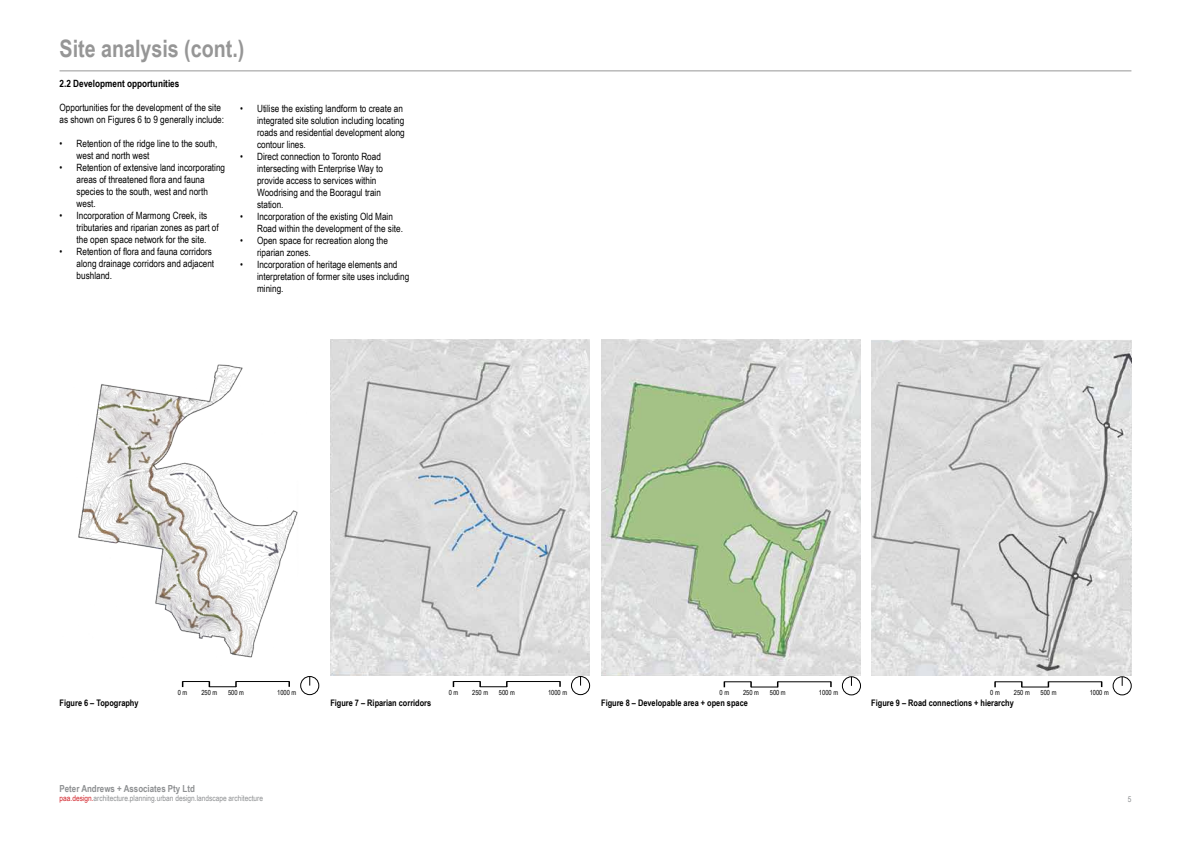
<style>
.page{position:relative;width:1191px;height:842px;background:#fff}
.page>*{position:absolute;margin:0;border:0;box-sizing:border-box;transform-origin:0 0}
.t1{font:700 24px "Arial Narrow";color:#969696}
.t2{font:10px/12px "Arial Narrow";color:#000}
.t3{font:700 10px "Arial Narrow";color:#000}
.t4{font:700 9.7px "Arial Narrow";color:#8e9092}
.t5{font:700 9px "Arial Narrow";color:#000}
.t6{font:8px "Arial Narrow";color:#8e9092}
.t7{font:7px "Arial Narrow";color:#000}
.s1{color:#d2232a}
</style>
<div class="page">
<hr style="left:60px;top:70px;width:1071px;height:1px;background:#969696">
<img style="left:872px;top:340px;width:259px;height:336px">
<img style="left:601px;top:340px;width:259px;height:336px">
<img style="left:330px;top:340px;width:260px;height:336px">
<img style="left:78px;top:364px;width:220px;height:294px">
<svg style="left:723px;top:681px;width:55px;height:7px"></svg>
<div style="left:842px;top:676px;width:18px;height:19px;border:1px solid #000;border-radius:50%"></div>
<hr style="left:778px;top:681px;width:53px;height:1px;background:#000">
<svg style="left:994px;top:681px;width:55px;height:7px"></svg>
<div style="left:1112px;top:676px;width:19px;height:19px;border:1px solid #000;border-radius:50%"></div>
<hr style="left:1048px;top:681px;width:53px;height:1px;background:#000">
<svg style="left:453px;top:681px;width:54px;height:6px"></svg>
<div style="left:571px;top:676px;width:19px;height:19px;border:1px solid #000;border-radius:50%"></div>
<hr style="left:507px;top:681px;width:53px;height:1px;background:#000">
<svg style="left:182px;top:681px;width:55px;height:6px"></svg>
<div style="left:300px;top:676px;width:19px;height:19px;border:1px solid #000;border-radius:50%"></div>
<hr style="left:236px;top:681px;width:53px;height:1px;background:#000">
<h1 class="t1" style="left:60px;top:31px;width:186px">Site analysis (cont.)</h1>
<p class="t3" style="left:60px;top:76px;width:121px">2.2 Development opportunities</p>
<p class="t2" style="left:60px;top:101px;width:166px">Opportunities for the development of the site as shown on Figures 6 to 9 generally include:</p>
<p class="t2" style="left:77px;top:137px;width:142px;text-indent:-17px">• Retention of the ridge line to the south, west and north west</p>
<p class="t2" style="left:77px;top:161px;width:150px;text-indent:-17px">• Retention of extensive land incorporating areas of threatened flora and fauna species to the south, west and north west.</p>
<p class="t2" style="left:77px;top:209px;width:144px;text-indent:-17px">• Incorporation of Marmong Creek, its tributaries and riparian zones as part of the open space network for the site.</p>
<p class="t2" style="left:77px;top:245px;width:139px;text-indent:-17px">• Retention of flora and fauna corridors along drainage corridors and adjacent bushland.</p>
<p class="t2" style="left:257px;top:102px;width:149px;text-indent:-17px">• Utilise the existing landform to create an integrated site solution including locating roads and residential development along contour lines.</p>
<p class="t2" style="left:257px;top:150px;width:127px;text-indent:-17px">• Direct connection to Toronto Road intersecting with Enterprise Way to provide access to services within<br>Woodrising and the Booragul train station.</p>
<p class="t2" style="left:257px;top:210px;width:147px;text-indent:-17px">• Incorporation of the existing Old Main<br>Road within the development of the site.</p>
<p class="t2" style="left:257px;top:234px;width:132px;text-indent:-17px">• Open space for recreation along the riparian zones.</p>
<p class="t2" style="left:257px;top:258px;width:154px;text-indent:-17px">• Incorporation of heritage elements and interpretation of former site uses including mining.</p>
<p class="t7" style="left:178px;top:687px;width:11px">0 m</p>
<p class="t7" style="left:201px;top:687px;width:17px">250 m</p>
<p class="t7" style="left:228px;top:687px;width:17px">500 m</p>
<p class="t7" style="left:277px;top:687px;width:21px">1000 m</p>
<p class="t7" style="left:449px;top:687px;width:11px">0 m</p>
<p class="t7" style="left:472px;top:687px;width:17px">250 m</p>
<p class="t7" style="left:499px;top:687px;width:17px">500 m</p>
<p class="t7" style="left:548px;top:687px;width:21px">1000 m</p>
<p class="t7" style="left:719px;top:687px;width:11px">0 m</p>
<p class="t7" style="left:743px;top:687px;width:17px">250 m</p>
<p class="t7" style="left:770px;top:687px;width:17px">500 m</p>
<p class="t7" style="left:819px;top:687px;width:21px">1000 m</p>
<p class="t7" style="left:990px;top:687px;width:11px">0 m</p>
<p class="t7" style="left:1013px;top:687px;width:17px">250 m</p>
<p class="t7" style="left:1040px;top:687px;width:17px">500 m</p>
<p class="t7" style="left:1089px;top:687px;width:21px">1000 m</p>
<p class="t5" style="left:60px;top:696px;width:81px">Figure 6 – Topography</p>
<p class="t5" style="left:330px;top:696px;width:102px">Figure 7 – Riparian corridors</p>
<p class="t5" style="left:601px;top:696px;width:148px">Figure 8 – Developable area + open space</p>
<p class="t5" style="left:871px;top:696px;width:144px">Figure 9 – Road connections + hierarchy</p>
<p class="t4" style="left:60px;top:781px;width:137px">Peter Andrews + Associates Pty Ltd</p>
<p class="t6" style="left:60px;top:792px;width:205px"><span class="s1">paa.design.</span>architecture.planning.urban design.landscape architecture</p>
<p class="t6" style="left:1127px;top:793px;width:5px">5</p>
</div>
